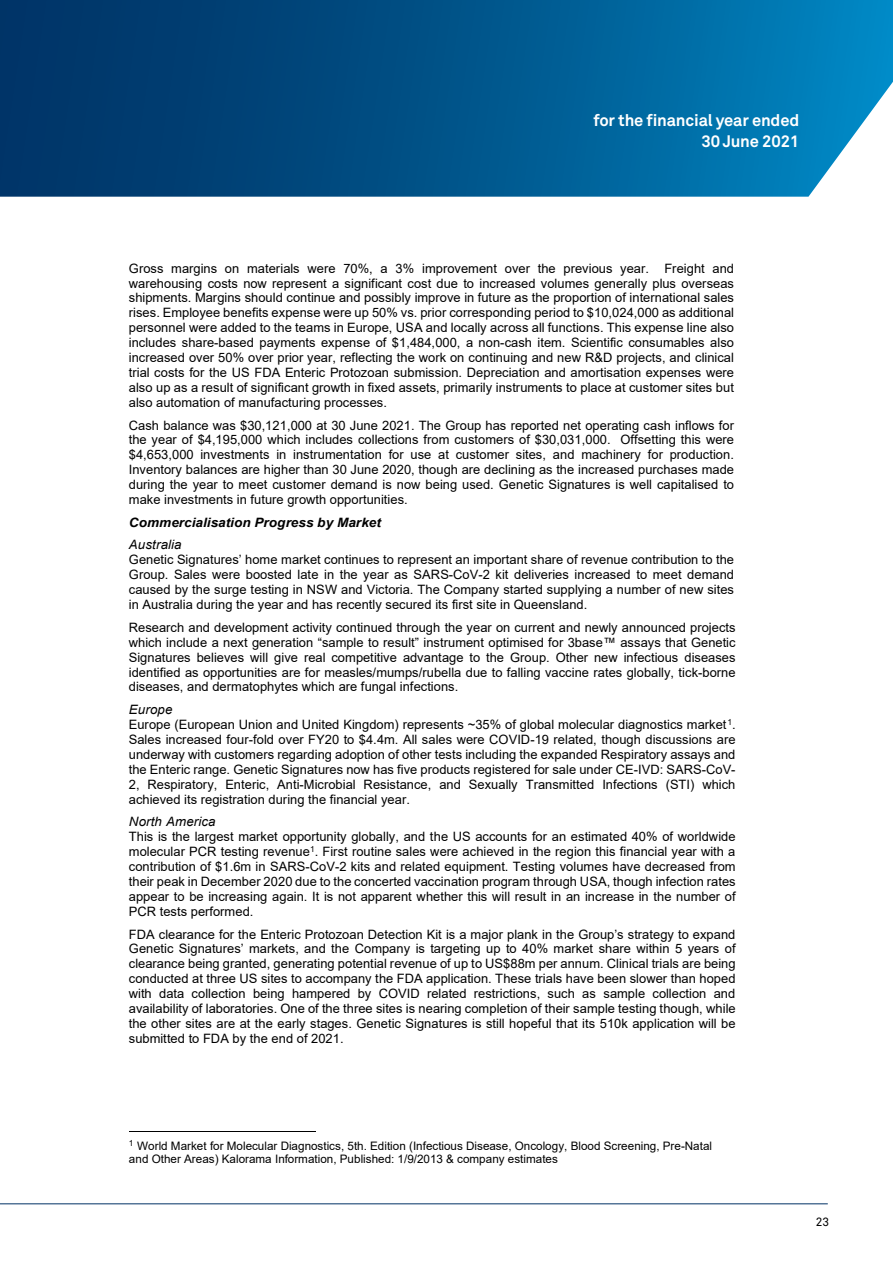
<style>
.page{position:relative;width:893px;height:1263px;background:#fff}
.page>*{position:absolute;margin:0;border:0;box-sizing:border-box;transform-origin:0 0}
.Lead_In_Para{font:700 16.5px/21px "Akkurat Pro";letter-spacing:-.01em;color:#fff;text-align:right}
.t1{font:12.9px/14.9px "Arial";color:#000;text-align:justify}
.t2{font:italic 700 12.9px/22.6px "Arial";color:#000;scale:1.05 1}
.t3{font:12px "Akkurat Pro";color:#000}
.t4{font:11.7px/13.6px "Arial";letter-spacing:.005em;color:#000}
.s1{font-weight:400}
.s2{font-style:italic}
</style>
<div class="page">
<hr style="left:0;top:1203px;width:828px;height:1px;background:#003164">
<svg style="left:0;top:0;width:893px;height:197px;background:#075b90"></svg>
<hr style="left:129px;top:1131px;width:187px;height:1px;background:#000">
<p class="Lead_In_Para" style="left:594px;top:110px;width:207px">for the financial year ended<br>30 June 2021</p>
<p class="t1" style="left:129px;top:261px;width:607px">Gross margins on materials were 70%, a 3% improvement over the previous year. Freight and warehousing costs now represent a significant cost due to increased volumes generally plus overseas shipments. Margins should continue and possibly improve in future as the proportion of international sales rises. Employee benefits expense were up 50% vs. prior corresponding period to $10,024,000 as additional personnel were added to the teams in Europe, USA and locally across all functions. This expense line also includes share-based payments expense of $1,484,000, a non-cash item. Scientific consumables also increased over 50% over prior year, reflecting the work on continuing and new R&amp;D projects, and clinical trial costs for the US FDA Enteric Protozoan submission. Depreciation and amortisation expenses were also up as a result of significant growth in fixed assets, primarily instruments to place at customer sites but also automation of manufacturing processes.</p>
<p class="t1" style="left:129px;top:417px;width:607px">Cash balance was $30,121,000 at 30 June 2021. The Group has reported net operating cash inflows for the year of $4,195,000 which includes collections from customers of $30,031,000. Offsetting this were $4,653,000 investments in instrumentation for use at customer sites, and machinery for production.<br>Inventory balances are higher than 30 June 2020, though are declining as the increased purchases made during the year to meet customer demand is now being used. Genetic Signatures is well capitalised to make investments in future growth opportunities.</p>
<p class="t2" style="left:129px;top:511px;width:242px">Commercialisation Progress by Market<br><span class="s1">Australia</span></p>
<p class="t1" style="left:129px;top:552px;width:607px">Genetic Signatures’ home market continues to represent an important share of revenue contribution to the Group. Sales were boosted late in the year as SARS-CoV-2 kit deliveries increased to meet demand caused by the surge testing in NSW and Victoria. The Company started supplying a number of new sites in Australia during the year and has recently secured its first site in Queensland.</p>
<p class="t1" style="left:129px;top:620px;width:608px">Research and development activity continued through the year on current and newly announced projects which include a next generation “sample to result” instrument optimised for 3base™ assays that Genetic Signatures believes will give real competitive advantage to the Group. Other new infectious diseases identified as opportunities are for measles/mumps/rubella due to falling vaccine rates globally, tick-borne diseases, and dermatophytes which are fungal infections.</p>
<p class="t1" style="left:129px;top:702px;width:608px;text-align:left"><span class="s2">Europe<br></span>Europe (European Union and United Kingdom) represents ~35% of global molecular diagnostics market<sup>1</sup>.<br>Sales increased four-fold over FY20 to $4.4m. All sales were COVID-19 related, though discussions are underway with customers regarding adoption of other tests including the expanded Respiratory assays and the Enteric range. Genetic Signatures now has five products registered for sale under CE-IVD: SARS-CoV-2, Respiratory, Enteric, Anti-Microbial Resistance, and Sexually Transmitted Infections (STI) which achieved its registration during the financial year.</p>
<p class="t1" style="left:129px;top:814px;width:608px;text-align:left"><span class="s2">North America<br></span>This is the largest market opportunity globally, and the US accounts for an estimated 40% of worldwide molecular PCR testing revenue<sup>1</sup>. First routine sales were achieved in the region this financial year with a contribution of $1.6m in SARS-CoV-2 kits and related equipment. Testing volumes have decreased from their peak in December 2020 due to the concerted vaccination program through USA, though infection rates appear to be increasing again. It is not apparent whether this will result in an increase in the number of PCR tests performed.</p>
<p class="t1" style="left:129px;top:926px;width:608px">FDA clearance for the Enteric Protozoan Detection Kit is a major plank in the Group’s strategy to expand Genetic Signatures’ markets, and the Company is targeting up to 40% market share within 5 years of clearance being granted, generating potential revenue of up to US$88m per annum. Clinical trials are being conducted at three US sites to accompany the FDA application. These trials have been slower than hoped with data collection being hampered by COVID related restrictions, such as sample collection and availability of laboratories. One of the three sites is nearing completion of their sample testing though, while the other sites are at the early stages. Genetic Signatures is still hopeful that its 510k application will be submitted to FDA by the end of 2021.</p>
<p class="t4" style="left:129px;top:1138px;width:585px"><sup>1</sup> World Market for Molecular Diagnostics, 5th. Edition (Infectious Disease, Oncology, Blood Screening, Pre-Natal and Other Areas) Kalorama Information, Published: 1/9/2013 &amp; company estimates</p>
<p class="t3" style="left:816px;top:1214px;width:15px">23</p>
</div>
